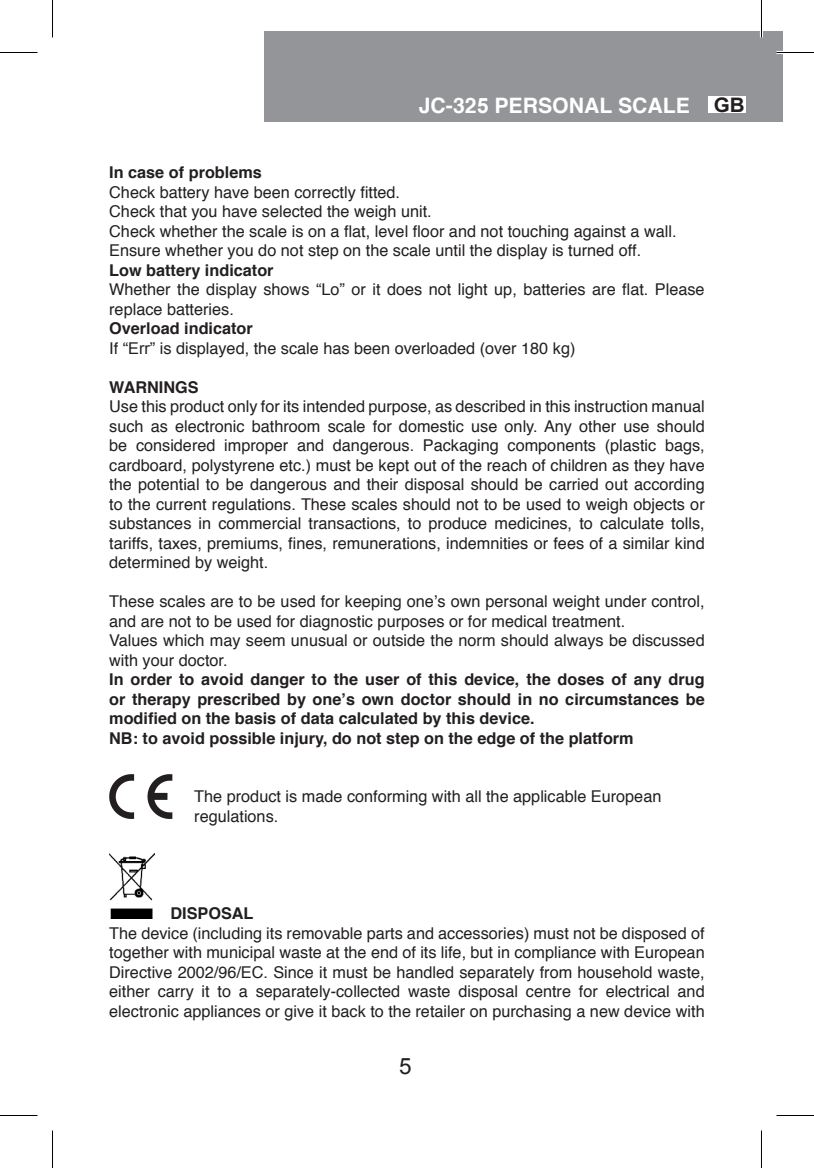
<style>
.page{position:relative;width:814px;height:1168px;background:#fff}
.page>*{position:absolute;margin:0;border:0;box-sizing:border-box;transform-origin:0 0}
.t1{font:22.5px "Arial";color:#231f20}
.t2{font:700 21.25px "Helvetica";color:#fff}
.t3{font:16.25px/19.5px "Helvetica";color:#231f20}
.t4{font:700 16.25px/19.5px "Helvetica";color:#231f20}
.s1{font-family:"Arial"}
.s2{font-family:"Arial";font-size:20px;color:#231f20}
.s3{font-weight:700}
</style>
<div class="page">
<div style="left:264px;top:31px;width:518px;height:91px;background:#939598"></div>
<div style="left:708px;top:97px;width:38px;height:16px;background:#fff"></div>
<svg style="left:109px;top:774px;width:25px;height:45px"></svg>
<svg style="left:147px;top:774px;width:25px;height:45px"></svg>
<img style="left:109px;top:854px;width:45px;height:64px">
<hr style="left:776px;top:51px;width:38px;height:3px;background:#fff">
<hr style="left:760px;top:0;width:3px;height:38px;background:#fff">
<hr style="left:0;top:52px;width:38px;height:1px;background:#000">
<hr style="left:776px;top:52px;width:38px;height:1px;background:#000">
<hr style="left:0;top:1115px;width:38px;height:1px;background:#000">
<hr style="left:776px;top:1115px;width:38px;height:1px;background:#000">
<hr style="left:52px;top:0;width:1px;height:38px;background:#000">
<hr style="left:52px;top:1130px;width:1px;height:38px;background:#000">
<hr style="left:761px;top:0;width:1px;height:38px;background:#000">
<hr style="left:761px;top:1130px;width:1px;height:38px;background:#000">
<h2 class="t2" style="left:419px;top:89px;width:327px">JC-32<span class="s1">5</span> PERSONAL SCALE <span class="s2">GB</span></h2>
<p class="t4" style="left:109px;top:163px;width:154px">In case of problems</p>
<p class="t3" style="left:109px;top:183px;width:569px">Check battery have been correctly fitted.<br>Check that you have selected the weigh unit.<br>Check whether the scale is on a flat, level floor and not touching against a wall.<br>Ensure whether you do not step on the scale until the display is turned off.</p>
<p class="t4" style="left:109px;top:260px;width:166px">Low battery indicator</p>
<p class="t3" style="left:109px;top:280px;width:597px">Whether the display shows “Lo” or it does not light up, batteries are flat. Please replace batteries.</p>
<p class="t3" style="left:109px;top:319px;width:468px"><span class="s3">Overload indicator<br></span>If “<span class="s1">Err</span>” is displayed, the scale has been overloaded (over 180 kg)</p>
<p class="t4" style="left:109px;top:377px;width:91px">WARNINGS</p>
<p class="t3" style="left:109px;top:397px;width:597px;text-align:justify">Use this product only for its intended purpose, as described in this instruction manual such as electronic bathroom scale for domestic use only. Any other use should be considered improper and dangerous. Packaging components (plastic bags, cardboard, polystyrene etc.) must be kept out of the reach of children as they have the potential to be dangerous and their disposal should be carried out according to the current regulations. These scales should not to be used to weigh objects or substances in commercial transactions, to produce medicines, to calculate tolls, tariffs, taxes, premiums, fines, remunerations, indemnities or fees of a similar kind determined by weight.</p>
<p class="t3" style="left:109px;top:592px;width:597px">These scales are to be used for keeping one’s own personal weight under control, and are not to be used for diagnostic purposes or for medical treatment.<br>Values which may seem unusual or outside the norm should always be discussed with your doctor.</p>
<p class="t4" style="left:109px;top:670px;width:597px">In order to avoid danger to the user of this device, the doses of any drug or therapy prescribed by one’s own doctor should in no circumstances be modified on the basis of data calculated by this device.<br>NB: to avoid possible injury, do not step on the edge of the platform</p>
<p class="t3" style="left:194px;top:787px;width:468px">The product is made conforming with all the applicable European regulations.</p>
<p class="t4" style="left:170px;top:904px;width:85px">DISPOSAL</p>
<p class="t3" style="left:109px;top:924px;width:597px;text-align:justify">The device (including its removable parts and accessories) must not be disposed of together with municipal waste at the end of its life, but in compliance with European Directive 2002/96/EC. Since it must be handled separately from household waste, either carry it to a separately-collected waste disposal centre for electrical and electronic appliances or give it back to the retailer on purchasing a new device with</p>
<h1 class="t1" style="left:399px;top:1052px;width:14px">5</h1>
</div>
